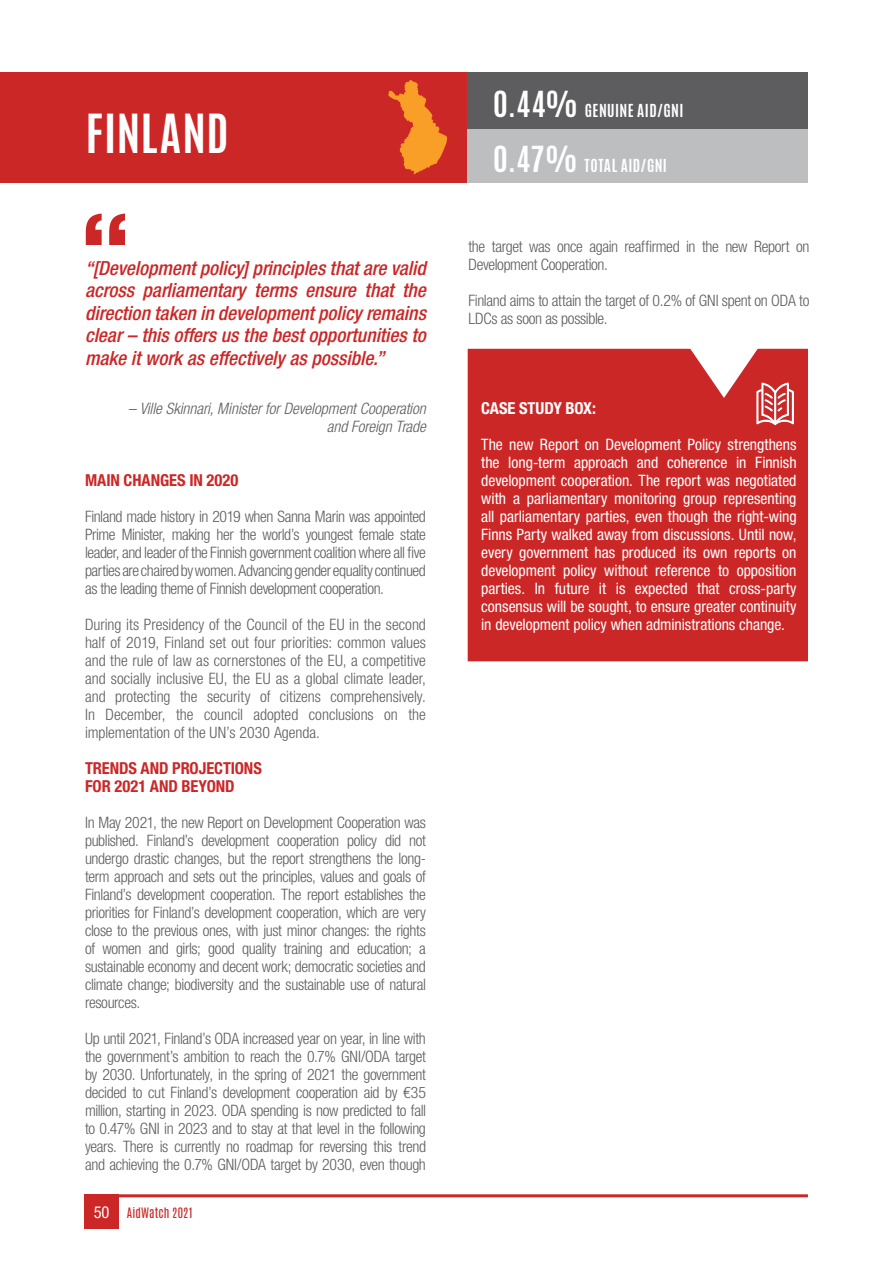
<style>
.page{position:relative;width:893px;height:1263px;background:#fff}
.page>*{position:absolute;margin:0;border:0;box-sizing:border-box;transform-origin:0 0}
.t1{font:700 45px "Antonio";letter-spacing:.015em;color:#fff}
.t2{font:italic 500 condensed 19.5px/22.5px "Helvetica Neue LT Std";color:#cc2727;text-align:justify}
.t3{font:700 condensed 16.5px/18px "Helvetica Neue LT Std";letter-spacing:-.005em;color:#cc2727}
.t4{font:700 condensed 16.5px "Helvetica Neue LT Std";letter-spacing:-.005em;color:#fff}
.t5{font:300 condensed 15.75px/18px "Helvetica Neue LT Std";letter-spacing:-.02em;color:#5d5d60;text-align:justify}
.t6{font:condensed 15.75px/18px "Helvetica Neue LT Std";letter-spacing:-.005em;color:#fff;text-align:justify}
.t7{font:italic 300 condensed 15.75px/18px "Helvetica Neue LT Std";color:#5d5d60;text-align:right}
.t8{font:700 15px "Antonio";letter-spacing:.03em;color:#fff}
.t9{font:12px "Antonio";letter-spacing:.015em;color:#cc2727}
.s1{font-family:"Helvetica Neue LT Pro";font-stretch:condensed;font-size:16.5px;color:#fff}
.s2{font-size:30px}
</style>
<div class="page">
<hr style="left:85px;top:1194px;width:723px;height:3px;background:#cc2727">
<div style="left:85px;top:1194px;width:34px;height:34px;background:#cc2727"></div>
<div style="left:468px;top:349px;width:340px;height:312px;background:#cc2727"></div>
<div style="left:0;top:72px;width:468px;height:111px;background:#cc2727"></div>
<svg style="left:86px;top:214px;width:39px;height:31px"></svg>
<div style="left:468px;top:128px;width:340px;height:55px;background:#bcbec0"></div>
<div style="left:468px;top:72px;width:340px;height:56px;background:#5d5d60"></div>
<svg style="left:755px;top:382px;width:40px;height:44px"></svg>
<svg style="left:388px;top:80px;width:59px;height:94px"></svg>
<h1 class="t1" style="left:86px;top:100px;width:144px">FINLAND</h1>
<p class="t2" style="left:85px;top:257px;width:342px">“[Development policy] principles that are valid across parliamentary terms ensure that the direction taken in development policy remains clear – this offers us the best opportunities to make it work as effectively as possible.”</p>
<p class="t7" style="left:128px;top:400px;width:299px">– Ville Skinnari, Minister for Development Cooperation and Foreign Trade</p>
<p class="t3" style="left:85px;top:471px;width:155px">MAIN CHANGES IN 2020</p>
<p class="t5" style="left:85px;top:507px;width:342px">Finland made history in 2019 when Sanna Marin was appointed Prime Minister, making her the world’s youngest female state leader, and leader of the Finnish government coalition where all five parties are chaired by women. Advancing gender equality continued as the leading theme of Finnish development cooperation.</p>
<p class="t5" style="left:85px;top:615px;width:342px">During its Presidency of the Council of the EU in the second half of 2019, Finland set out four priorities: common values and the rule of law as cornerstones of the EU, a competitive and socially inclusive EU, the EU as a global climate leader, and protecting the security of citizens comprehensively.<br>In December, the council adopted conclusions on the implementation of the UN’s 2030 Agenda.</p>
<p class="t3" style="left:85px;top:759px;width:178px">TRENDS AND PROJECTIONS<br>FOR 2021 AND BEYOND</p>
<p class="t5" style="left:85px;top:813px;width:342px">In May 2021, the new Report on Development Cooperation was published. Finland’s development cooperation policy did not undergo drastic changes, but the report strengthens the long&shy;term approach and sets out the principles, values and goals of Finland’s development cooperation. The report establishes the priorities for Finland’s development cooperation, which are very close to the previous ones, with just minor changes: the rights of women and girls; good quality training and education; a sustainable economy and decent work; democratic societies and climate change; biodiversity and the sustainable use of natural resources.</p>
<p class="t5" style="left:85px;top:1029px;width:342px">Up until 2021, Finland’s ODA increased year on year, in line with the government’s ambition to reach the 0.7% GNI/ODA target by 2030. Unfortunately, in the spring of 2021 the government decided to cut Finland’s development cooperation aid by €35 million, starting in 2023. ODA spending is now predicted to fall to 0.47% GNI in 2023 and to stay at that level in the following years. There is currently no roadmap for reversing this trend and achieving the 0.7% GNI/ODA target by 2030, even though</p>
<p class="t9" style="left:94px;top:1204px;width:100px"><span class="s1">50</span> AidWatch 2021</p>
<p class="t8" style="left:493px;top:100px;width:192px"><span class="s2">0.44%</span> GENUINE AID/GNI</p>
<p class="t8" style="left:493px;top:154px;width:175px"><span class="s2">0.47%</span> TOTAL AID/GNI</p>
<p class="t5" style="left:468px;top:237px;width:342px">the target was once again reaffirmed in the new Report on<br>Development Cooperation.</p>
<p class="t5" style="left:468px;top:291px;width:342px">Finland aims to attain the target of 0.2% of GNI spent on ODA to<br>LDCs as soon as possible.</p>
<p class="t4" style="left:481px;top:398px;width:116px">CASE STUDY BOX:</p>
<p class="t6" style="left:481px;top:435px;width:317px">The new Report on Development Policy strengthens the long-term approach and coherence in Finnish development cooperation. The report was negotiated with a parliamentary monitoring group representing all parliamentary parties, even though the right-wing Finns Party walked away from discussions. Until now, every government has produced its own reports on development policy without reference to opposition parties. In future it is expected that cross-party consensus will be sought, to ensure greater continuity in development policy when administrations change.</p>
</div>
